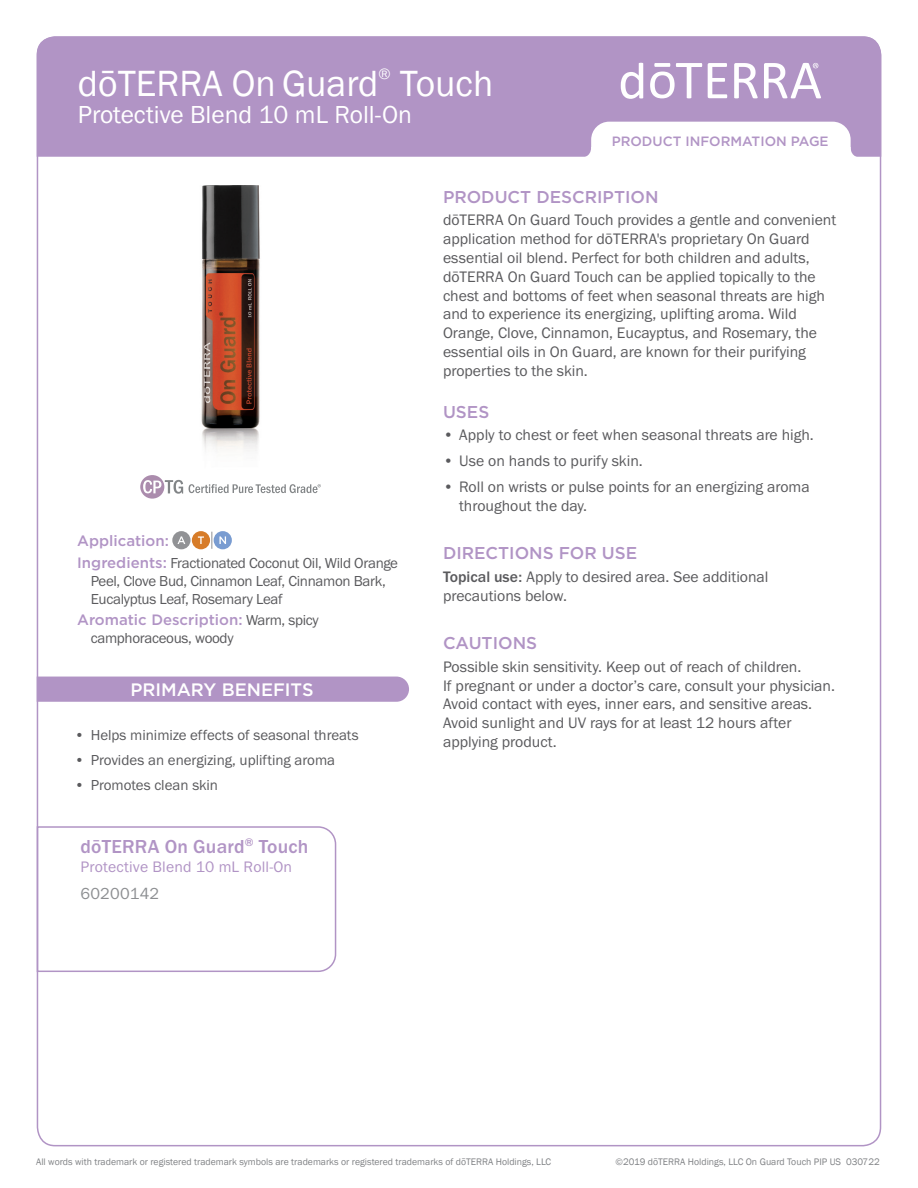
<style>
.page{position:relative;width:918px;height:1188px;background:#fff}
.page>*{position:absolute;margin:0;border:0;box-sizing:border-box;transform-origin:0 0}
.Main_H1{font:37.5px "Franklin Gothic";color:#fff}
.Main_H2{font:25.5px "Franklin Gothic URW Boo";color:#fff}
.Tag_details{font:500 19.5px "Franklin Gothic URW";letter-spacing:.01em;color:#b194c5}
.t1{font:500 18px "Gotham";color:#fff}
.Purple_Headers{font:500 17.1px "Gotham";color:#b194c5}
.Tag_details-2{font:16.5px "Franklin Gothic URW Boo";letter-spacing:.01em;color:#8d8f92}
.Body{font:15.75px/18.9px "Franklin Gothic URW Boo";color:#5a5a5d}
.Directions_Bold_Attr{font:15.75px/18.9px "Franklin Gothic URW Boo";color:#5a5a5d}
.Tag_details-3{font:15.75px "Franklin Gothic URW Boo";letter-spacing:.01em;color:#b194c5}
.Main_H1-2{font:15.75px "Franklin Gothic";color:#fff}
.Oil_Attribute_Panel{font:15px/18px "Franklin Gothic URW Boo";letter-spacing:-.02em;color:#5a5a5d}
.Oil_Attribute_Panel-2{font:15px "Franklin Gothic URW Boo";color:#5a5a5d}
.Oil_Attribute_Panel-3{font:500 15px "Gotham";color:#b194c5}
.t2{font:500 13.5px "Gotham";color:#b194c5}
.t3{font:9.75px "Franklin Gothic";color:#808285}
.s1{font-family:"Gotham";font-weight:500;color:#b194c5}
.s2{font-family:"Franklin Gothic URW";font-weight:500}
</style>
<div class="page">
<div style="left:37px;top:36px;width:844px;height:121px;background:#b194c5"></div>
<svg style="left:734px;top:63px;width:24px;height:35px"></svg>
<svg style="left:708px;top:63px;width:19px;height:35px"></svg>
<svg style="left:650px;top:63px;width:52px;height:35px"></svg>
<svg style="left:621px;top:63px;width:22px;height:36px"></svg>
<svg style="left:764px;top:63px;width:57px;height:35px"></svg>
<svg style="left:581px;top:122px;width:280px;height:35px"></svg>
<svg style="left:211px;top:532px;width:1px;height:17px"></svg>
<div style="left:172px;top:531px;width:19px;height:18px;background:#919295;border-radius:50%"></div>
<svg style="left:177px;top:536px;width:8px;height:8px"></svg>
<div style="left:192px;top:531px;width:18px;height:18px;background:#d77c29;border-radius:50%"></div>
<svg style="left:198px;top:536px;width:6px;height:8px"></svg>
<div style="left:214px;top:531px;width:18px;height:18px;background:#799cd1;border-radius:50%"></div>
<svg style="left:219px;top:536px;width:7px;height:8px"></svg>
<div style="left:37px;top:677px;width:372px;height:25px;background:#b194c5"></div>
<svg style="left:36px;top:826px;width:301px;height:147px"></svg>
<img style="left:197px;top:186px;width:72px;height:308px">
<svg style="left:140px;top:475px;width:43px;height:24px"></svg>
<svg style="left:189px;top:484px;width:132px;height:9px"></svg>
<p class="Main_H1" style="left:78px;top:60px;width:302px">dōTERRA On Guard</p>
<p class="Main_H1-2" style="left:378px;top:64px;width:14px">®</p>
<p class="Main_H1" style="left:400px;top:60px;width:95px">Touch</p>
<p class="Main_H2" style="left:78px;top:99px;width:336px">Protective Blend 10 mL Roll-On</p>
<p class="Oil_Attribute_Panel-3" style="left:77px;top:531px;width:93px">Application:</p>
<p class="Oil_Attribute_Panel" style="left:91px;top:553px;width:309px;text-indent:-14px"><span class="s1">Ingredients:</span> Fractionated Coconut Oil, Wild Orange<br>Peel, Clove Bud, Cinnamon Leaf, Cinnamon Bark,<br>Eucalyptus Leaf, Rosemary Leaf</p>
<p class="Oil_Attribute_Panel" style="left:91px;top:611px;width:229px;text-indent:-14px"><span class="s1">Aromatic Description:</span> Warm, spicy camphoraceous, woody</p>
<p class="t1" style="left:130px;top:678px;width:185px">PRIMARY BENEFITS</p>
<p class="Oil_Attribute_Panel-2" style="left:75px;top:726px;width:286px">• Helps minimize effects of seasonal threats</p>
<p class="Oil_Attribute_Panel-2" style="left:75px;top:750px;width:262px">• Provides an energizing, uplifting aroma</p>
<p class="Oil_Attribute_Panel-2" style="left:75px;top:775px;width:145px">• Promotes clean skin</p>
<p class="Tag_details" style="left:81px;top:834px;width:229px">dōTERRA On Guard<sup>®</sup> Touch</p>
<p class="Tag_details-3" style="left:81px;top:857px;width:213px">Protective Blend 10 mL Roll-On</p>
<p class="Tag_details-2" style="left:81px;top:883px;width:80px">60200142</p>
<p class="t2" style="left:612px;top:132px;width:218px">PRODUCT INFORMATION PAGE</p>
<p class="Purple_Headers" style="left:443px;top:185px;width:217px">PRODUCT DESCRIPTION</p>
<p class="Body" style="left:443px;top:210px;width:395px">dōTERRA On Guard Touch provides a gentle and convenient application method for dōTERRA's proprietary On Guard essential oil blend. Perfect for both children and adults, dōTERRA On Guard Touch can be applied topically to the chest and bottoms of feet when seasonal threats are high and to experience its energizing, uplifting aroma. Wild Orange, Clove, Cinnamon, Eucayptus, and Rosemary, the essential oils in On Guard, are known for their purifying properties to the skin.</p>
<p class="Purple_Headers" style="left:443px;top:401px;width:48px">USES</p>
<p class="Body" style="left:443px;top:425px;width:372px">• Apply to chest or feet when seasonal threats are high.</p>
<p class="Body" style="left:443px;top:451px;width:201px">• Use on hands to purify skin.</p>
<p class="Body" style="left:459px;top:477px;width:352px;text-indent:-16px">• Roll on wrists or pulse points for an energizing aroma throughout the day.</p>
<p class="Purple_Headers" style="left:443px;top:542px;width:196px">DIRECTIONS FOR USE</p>
<p class="Directions_Bold_Attr" style="left:443px;top:567px;width:327px"><span class="s2">Topical use:</span> Apply to desired area. See additional precautions below.</p>
<p class="Purple_Headers" style="left:443px;top:632px;width:96px">CAUTIONS</p>
<p class="Body" style="left:443px;top:657px;width:394px">Possible skin sensitivity. Keep out of reach of children.<br>If pregnant or under a doctor’s care, consult your physician.<br>Avoid contact with eyes, inner ears, and sensitive areas.<br>Avoid sunlight and UV rays for at least 12 hours after applying product.</p>
<p class="t3" style="left:36px;top:1156px;width:517px">All words with trademark or registered trademark symbols are trademarks or registered trademarks of dōTERRA Holdings, LLC</p>
<p class="t3" style="left:616px;top:1156px;width:266px">©2019 dōTERRA Holdings, LLC On Guard Touch PIP US 030722</p>
</div>
